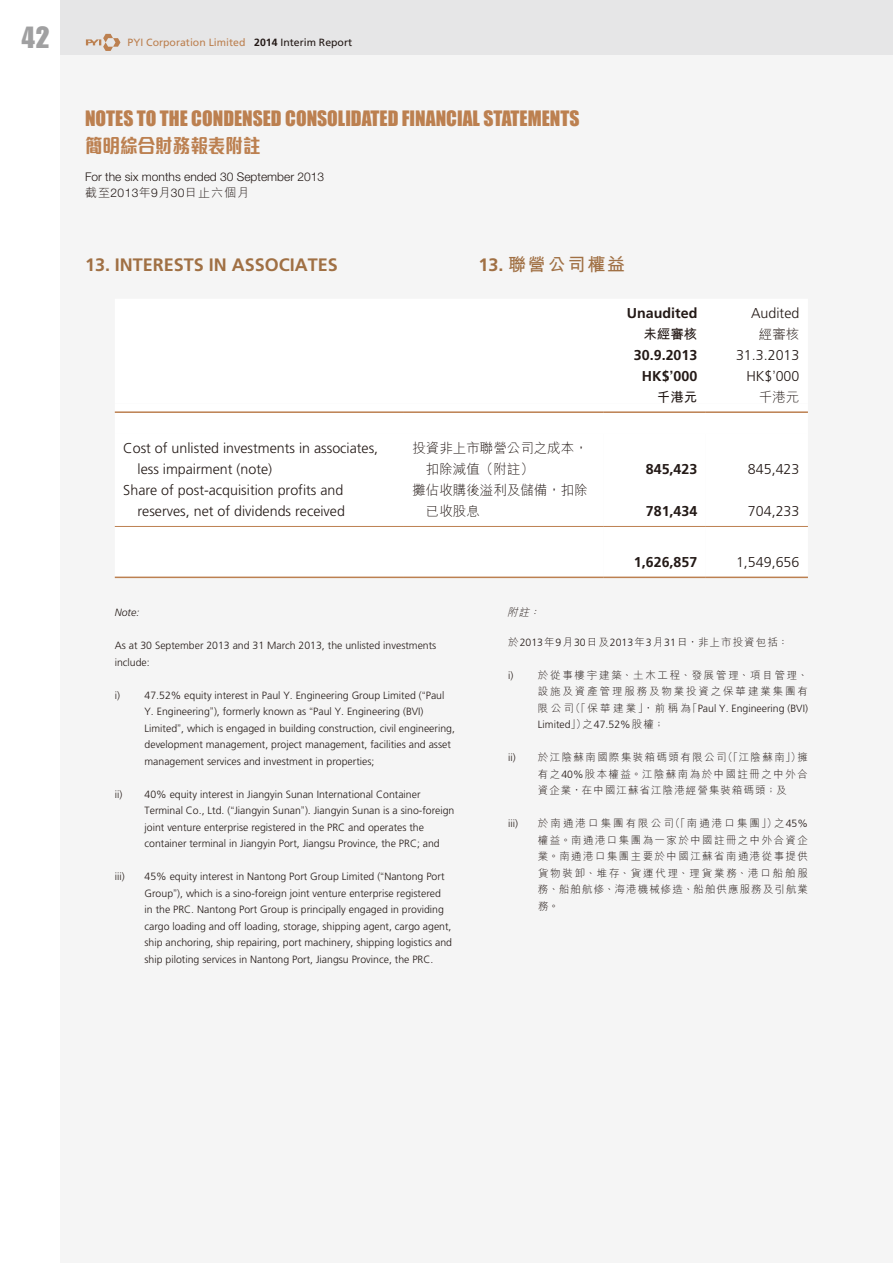
<style>
.page{position:relative;width:893px;height:1263px;background:#fff}
.page>*{position:absolute;margin:0;border:0;box-sizing:border-box;transform-origin:0 0}
.t1{font:30px "Impact LT Std";color:#a0a0a1}
.t2{font:19.5px "Impact";color:#bc8050}
.t3{font:800 19.5px "M Elle HK";color:#bc8050;scale:.9 1}
.t4{font:700 18px "Frutiger LT Std";color:#a07044}
.t5{font:700 18px "M Hei HK";letter-spacing:.1em;color:#a07044}
.t6{font:300 14.25px/21px "Frutiger LT Std";color:#231916;text-align:right}
.t7{font:700 14.25px/21px "Frutiger LT Std";color:#231916;text-align:center}
.t8{font:300 13.5px/21px "M Hei HK";color:#231916}
.t9{font:700 13.5px "M Hei HK";color:#231916}
.t10{font:300 12px "Helvetica Neue LT Std";color:#231916}
.t11{font:300 12px "M Hei HK";letter-spacing:.085em;color:#231916}
.t12{font:300 10.5px/16.5px "Frutiger LT Std";color:#231916}
.t13{font:300 10.5px/16.5px "M Hei HK";letter-spacing:.14em;color:#231916;text-align:justify}
.t14{font:300 10.5px/16.5px "M Hei HK";letter-spacing:.175em;color:#231916;text-align:right}
.t15{font:10.5px "Frutiger LT Std";color:#bc8050}
.t16{font:300 10.5px "M Hei HK";letter-spacing:.1em;color:#231916}
.t17{font:italic 300 10.5px "Frutiger LT Std";color:#231916}
.t18{font:italic 300 10.5px "M Hei HK";color:#231916}
.s1{font-weight:700;color:#231916}
.s2{color:#231916}
.s3{font-family:"Helvetica Neue LT Std"}
.s4{font-family:"Frutiger LT Std"}
.s5{font-family:"Helvetica LT Std"}
.s6{font-family:"M Hei HK"}
</style>
<div class="page">
<div style="left:61px;top:0;width:832px;height:1263px;background:#f5f5f5"></div>
<div style="left:61px;top:0;width:832px;height:54px;background:#e6e6e7"></div>
<svg style="left:86px;top:34px;width:34px;height:17px"></svg>
<svg style="left:115px;top:576px;width:693px;height:1px"></svg>
<hr style="left:115px;top:411px;width:289px;height:2px;background:#bc8050">
<hr style="left:404px;top:411px;width:200px;height:2px;background:#bc8050">
<hr style="left:604px;top:411px;width:102px;height:2px;background:#bc8050">
<hr style="left:706px;top:411px;width:102px;height:2px;background:#bc8050">
<hr style="left:115px;top:526px;width:289px;height:1px;background:#bc8050">
<hr style="left:404px;top:526px;width:200px;height:1px;background:#bc8050">
<hr style="left:604px;top:526px;width:102px;height:1px;background:#bc8050">
<hr style="left:706px;top:526px;width:102px;height:1px;background:#bc8050">
<hr style="left:115px;top:577px;width:289px;height:1px;background:#bc8050">
<hr style="left:404px;top:577px;width:200px;height:1px;background:#bc8050">
<hr style="left:604px;top:577px;width:102px;height:1px;background:#bc8050">
<hr style="left:706px;top:577px;width:102px;height:1px;background:#bc8050">
<h1 class="t1" style="left:21px;top:20px;width:30px">42</h1>
<p class="t15" style="left:128px;top:37px;width:226px">PYI Corporation Limited <span class="s1">2014</span> <span class="s2">Interim Report</span></p>
<h2 class="t2" style="left:85px;top:103px;width:496px">NOTES TO THE CONDENSED CONSOLIDATED FINANCIAL STATEMENTS</h2>
<h2 class="t3" style="left:85px;top:132px;width:196px">簡明綜合財務報表附註</h2>
<p class="t10" style="left:85px;top:169px;width:241px">For the six months ended 30 September 2013</p>
<p class="t11" style="left:85px;top:184px;width:166px">截至<span class="s3">2013</span>年<span class="s3">9</span>月<span class="s3">30</span>日止六個月</p>
<h3 class="t4" style="left:85px;top:254px;width:254px">13. INTERESTS IN ASSOCIATES</h3>
<h3 class="t5" style="left:478px;top:252px;width:148px"><span class="s4">13.</span> 聯營公司權益</h3>
<h3 class="t7" style="left:627px;top:303px;width:72px">Unaudited</h3>
<p class="t9" style="left:643px;top:324px;width:55px">未經審核</p>
<h3 class="t7" style="left:634px;top:345px;width:65px">30.9.2013<br>HK$<span class="s5">’</span>000</h3>
<p class="t9" style="left:657px;top:387px;width:42px">千港元</p>
<h3 class="t6" style="left:751px;top:303px;width:50px">Audited</h3>
<p class="t8" style="left:759px;top:323px;width:42px">經審核</p>
<h3 class="t6" style="left:736px;top:345px;width:65px">31.3.2013<br>HK$<span class="s5">’</span>000</h3>
<p class="t8" style="left:759px;top:386px;width:42px">千港元</p>
<h3 class="t6" style="left:138px;top:438px;width:242px;text-align:left;text-indent:-14px">Cost of unlisted investments in associates, less impairment (note)</h3>
<p class="t8" style="left:426px;top:437px;width:163px;text-indent:-14px">投資非上市聯營公司之成本，扣除減值（附註）</p>
<h3 class="t6" style="left:123px;top:480px;width:223px">Share of post-acquisition profits and reserves, net of dividends received</h3>
<p class="t8" style="left:426px;top:479px;width:163px;text-indent:-14px">攤佔收購後溢利及儲備，扣除已收股息</p>
<h3 class="t7" style="left:646px;top:459px;width:53px">845,423</h3>
<h3 class="t6" style="left:748px;top:459px;width:53px">845,423</h3>
<h3 class="t7" style="left:646px;top:501px;width:53px">781,434</h3>
<h3 class="t6" style="left:748px;top:501px;width:53px">704,233</h3>
<h3 class="t7" style="left:634px;top:552px;width:65px">1,626,857</h3>
<h3 class="t6" style="left:736px;top:552px;width:65px">1,549,656</h3>
<p class="t17" style="left:115px;top:607px;width:26px">Note:</p>
<p class="t12" style="left:115px;top:637px;width:323px">As at 30 September 2013 and 31 March 2013, the unlisted investments include:</p>
<p class="t12" style="left:145px;top:687px;width:312px;text-indent:-30px">i) 47.52% equity interest in Paul Y. Engineering Group Limited (<span class="s5">“</span>Paul Y. Engineering<span class="s5">”</span>), formerly known as <span class="s5">“</span>Paul Y. Engineering (BVI)<br>Limited<span class="s5">”</span>, which is engaged in building construction, civil engineering, development management, project management, facilities and asset management services and investment in properties;</p>
<p class="t12" style="left:145px;top:786px;width:311px;text-indent:-30px">ii) 40% equity interest in Jiangyin Sunan International Container Terminal Co., Ltd. (<span class="s5">“</span>Jiangyin Sunan<span class="s5">”</span>). Jiangyin Sunan is a sino-foreign joint venture enterprise registered in the PRC and operates the container terminal in Jiangyin Port, Jiangsu Province, the PRC; and</p>
<p class="t12" style="left:115px;top:868px;width:11px">iii)</p>
<p class="t12" style="left:145px;top:868px;width:309px">45% equity interest in Nantong Port Group Limited (<span class="s5">“</span>Nantong Port Group<span class="s5">”</span>), which is a sino-foreign joint venture enterprise registered<br>in the PRC. Nantong Port Group is principally engaged in providing cargo loading and off loading, storage, shipping agent, cargo agent, ship anchoring, ship repairing, port machinery, shipping logistics and ship piloting services in Nantong Port, Jiangsu Province, the PRC.</p>
<p class="t18" style="left:507px;top:605px;width:38px">附註：</p>
<p class="t16" style="left:508px;top:634px;width:282px">於<span class="s4">2013</span>年<span class="s4">9</span>月<span class="s4">30</span>日及<span class="s4">2013</span>年<span class="s4">3</span>月<span class="s4">31</span>日，非上市投資包括：</p>
<p class="t14" style="left:508px;top:666px;width:301px"><span class="s4">i)</span> 於從事樓宇建築、土木工程、發展管理、項目管理、設施及資產管理服務及物業投資之保華建業集團有</p>
<p class="t12" style="left:538px;top:700px;width:272px"><span class="s6">限公司（「保華建業」，前稱為「</span>Paul Y. Engineering (BVI)<br>Limited<span class="s6">」）之</span>47.52%<span class="s6">股權；</span></p>
<p class="t13" style="left:538px;top:748px;width:272px;text-indent:-30px"><span class="s4">ii)</span> 於江陰蘇南國際集裝箱碼頭有限公司（「江陰蘇南」）擁有之<span class="s4">40%</span>股本權益。江陰蘇南為於中國註冊之中外合資企業，在中國江蘇省江陰港經營集裝箱碼頭；及</p>
<p class="t12" style="left:508px;top:815px;width:11px">iii)</p>
<p class="t13" style="left:538px;top:814px;width:272px">於南通港口集團有限公司（「南通港口集團」）之<span class="s4">45%</span>權益。南通港口集團為一家於中國註冊之中外合資企業。南通港口集團主要於中國江蘇省南通港從事提供貨物裝卸、堆存、貨運代理、理貨業務、港口船舶服務、船舶航修、海港機械修造、船舶供應服務及引航業務。</p>
</div>
